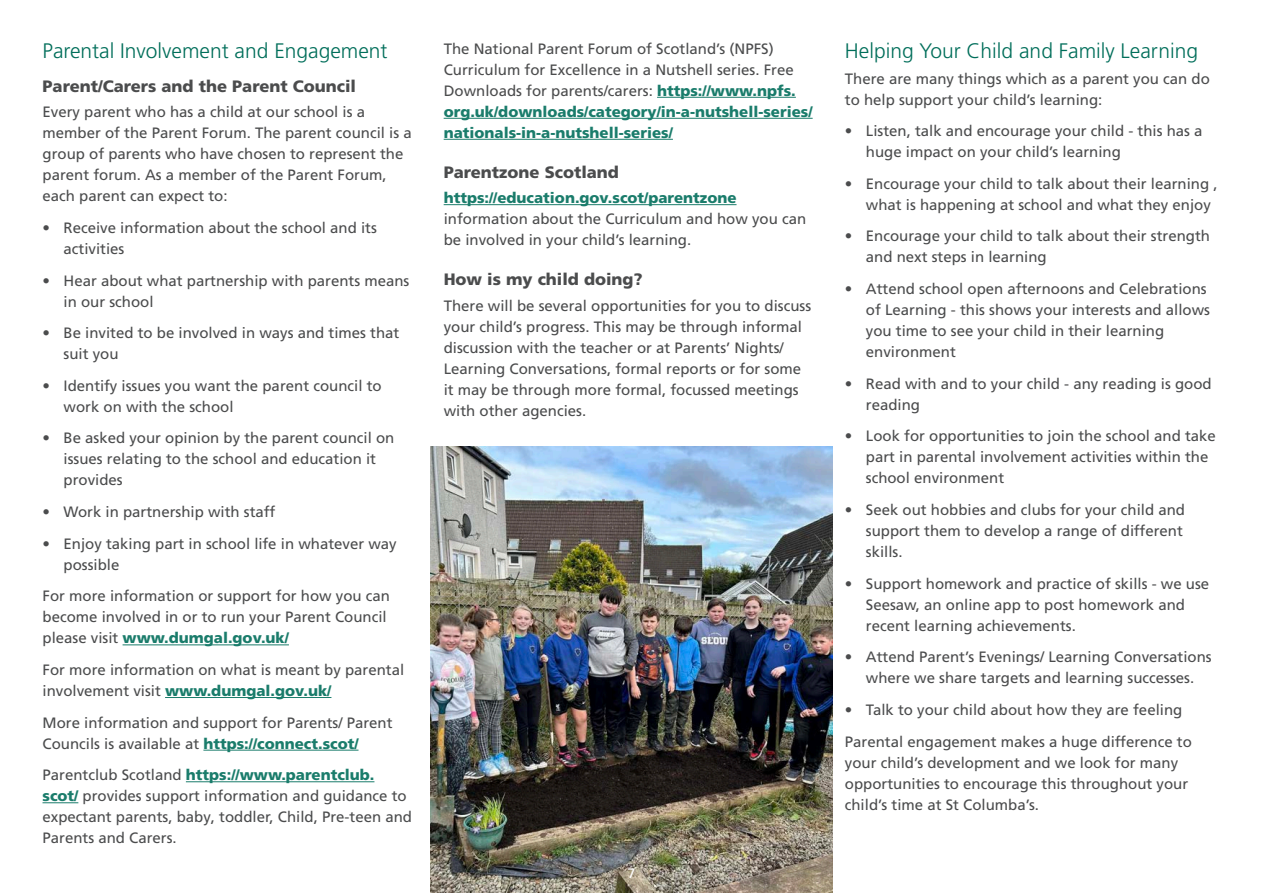
<style>
.page{position:relative;width:1263px;height:893px;background:#fff}
.page>*{position:absolute;margin:0;border:0;box-sizing:border-box;transform-origin:0 0}
.t1{font:300 21px "Frutiger LT Pro";color:#006e5a}
.Sub_heading_1{font:900 16.5px "Frutiger LT Pro";color:#4b4c4d}
.Body{font:15px/21px "Frutiger LT Pro";color:#4b4c4d}
.Bullets{font:15px/21px "Frutiger LT Pro";color:#4b4c4d}
.Body-2{font:13.5px "Frutiger LT Pro";color:#fff}
.s1{font-weight:900;color:#1a7c6b}
</style>
<div class="page">
<img style="left:431px;top:446px;width:401px;height:447px">
<hr style="left:123px;top:645px;width:166px;height:1px;background:#1a7c6b">
<hr style="left:165px;top:697px;width:166px;height:1px;background:#1a7c6b">
<hr style="left:203px;top:750px;width:155px;height:1px;background:#1a7c6b">
<hr style="left:186px;top:781px;width:188px;height:1px;background:#1a7c6b">
<hr style="left:43px;top:802px;width:35px;height:1px;background:#1a7c6b">
<hr style="left:657px;top:97px;width:139px;height:1px;background:#1a7c6b">
<hr style="left:444px;top:118px;width:369px;height:1px;background:#1a7c6b">
<hr style="left:444px;top:139px;width:229px;height:1px;background:#1a7c6b">
<hr style="left:444px;top:204px;width:292px;height:1px;background:#1a7c6b">
<h2 class="t1" style="left:43px;top:39px;width:346px">Parental Involvement and Engagement</h2>
<h3 class="Sub_heading_1" style="left:43px;top:76px;width:315px">Parent/Carers and the Parent Council</h3>
<p class="Body" style="left:43px;top:102px;width:371px">Every parent who has a child at our school is a member of the Parent Forum. The parent council is a group of parents who have chosen to represent the parent forum. As a member of the Parent Forum, each parent can expect to:</p>
<p class="Bullets" style="left:64px;top:217px;width:315px;text-indent:-21px">• Receive information about the school and its activities</p>
<p class="Bullets" style="left:64px;top:270px;width:347px;text-indent:-21px">• Hear about what partnership with parents means in our school</p>
<p class="Bullets" style="left:64px;top:323px;width:337px;text-indent:-21px">• Be invited to be involved in ways and times that suit you</p>
<p class="Bullets" style="left:64px;top:375px;width:320px;text-indent:-21px">• Identify issues you want the parent council to work on with the school</p>
<p class="Bullets" style="left:64px;top:428px;width:332px;text-indent:-21px">• Be asked your opinion by the parent council on issues relating to the school and education it provides</p>
<p class="Bullets" style="left:43px;top:501px;width:234px">• Work in partnership with staff</p>
<p class="Bullets" style="left:64px;top:533px;width:335px;text-indent:-21px">• Enjoy taking part in school life in whatever way possible</p>
<p class="Body" style="left:43px;top:586px;width:349px">For more information or support for how you can become involved in or to run your Parent Council please visit <span class="s1">www.dumgal.gov.uk/</span></p>
<p class="Body" style="left:43px;top:659px;width:363px">For more information on what is meant by parental involvement visit <span class="s1">www.dumgal.gov.uk/</span></p>
<p class="Body" style="left:43px;top:712px;width:352px">More information and support for Parents/ Parent<br>Councils is available at <span class="s1">https://connect.scot/</span></p>
<p class="Body" style="left:43px;top:765px;width:371px">Parentclub Scotland <span class="s1">https://www.parentclub. scot/</span> provides support information and guidance to expectant parents, baby, toddler, Child, Pre-teen and Parents and Carers.</p>
<p class="Body" style="left:444px;top:38px;width:370px">The National Parent Forum of Scotland’s (NPFS)<br>Curriculum for Excellence in a Nutshell series. Free Downloads for parents/carers: <span class="s1">https://www.npfs. org.uk/downloads/category/in-a-nutshell-series/ nationals-in-a-nutshell-series/</span></p>
<h3 class="Sub_heading_1" style="left:444px;top:162px;width:177px">Parentzone Scotland</h3>
<p class="Body" style="left:444px;top:188px;width:364px"><span class="s1">https://education.gov.scot/parentzone </span>information about the Curriculum and how you can be involved in your child’s learning.</p>
<h3 class="Sub_heading_1" style="left:444px;top:270px;width:201px">How is my child doing?</h3>
<p class="Body" style="left:444px;top:295px;width:369px">There will be several opportunities for you to discuss your child’s progress. This may be through informal discussion with the teacher or at Parents’ Nights/ Learning Conversations, formal reports or for some it may be through more formal, focussed meetings with other agencies.</p>
<p class="Body-2" style="left:628px;top:865px;width:9px">7</p>
<h2 class="t1" style="left:845px;top:39px;width:355px">Helping Your Child and Family Learning</h2>
<p class="Body" style="left:845px;top:68px;width:367px">There are many things which as a parent you can do to help support your child’s learning:</p>
<p class="Bullets" style="left:866px;top:121px;width:338px;text-indent:-21px">• Listen, talk and encourage your child - this has a huge impact on your child’s learning</p>
<p class="Bullets" style="left:866px;top:173px;width:353px;text-indent:-21px">• Encourage your child to talk about their learning , what is happening at school and what they enjoy</p>
<p class="Bullets" style="left:866px;top:226px;width:346px;text-indent:-21px">• Encourage your child to talk about their strength and next steps in learning</p>
<p class="Bullets" style="left:866px;top:278px;width:346px;text-indent:-21px">• Attend school open afternoons and Celebrations of Learning - this shows your interests and allows you time to see your child in their learning environment</p>
<p class="Bullets" style="left:866px;top:373px;width:347px;text-indent:-21px">• Read with and to your child - any reading is good reading</p>
<p class="Bullets" style="left:866px;top:426px;width:352px;text-indent:-21px">• Look for opportunities to join the school and take part in parental involvement activities within the school environment</p>
<p class="Bullets" style="left:866px;top:499px;width:321px;text-indent:-21px">• Seek out hobbies and clubs for your child and support them to develop a range of different skills.</p>
<p class="Bullets" style="left:866px;top:573px;width:345px;text-indent:-21px">• Support homework and practice of skills - we use<br>Seesaw, an online app to post homework and recent learning achievements.</p>
<p class="Bullets" style="left:845px;top:647px;width:368px;text-align:center">• Attend Parent’s Evenings/ Learning Conversations where we share targets and learning successes.</p>
<p class="Bullets" style="left:845px;top:699px;width:339px">• Talk to your child about how they are feeling</p>
<p class="Body" style="left:845px;top:731px;width:349px">Parental engagement makes a huge difference to your child’s development and we look for many opportunities to encourage this throughout your child’s time at St Columba’s.</p>
</div>
